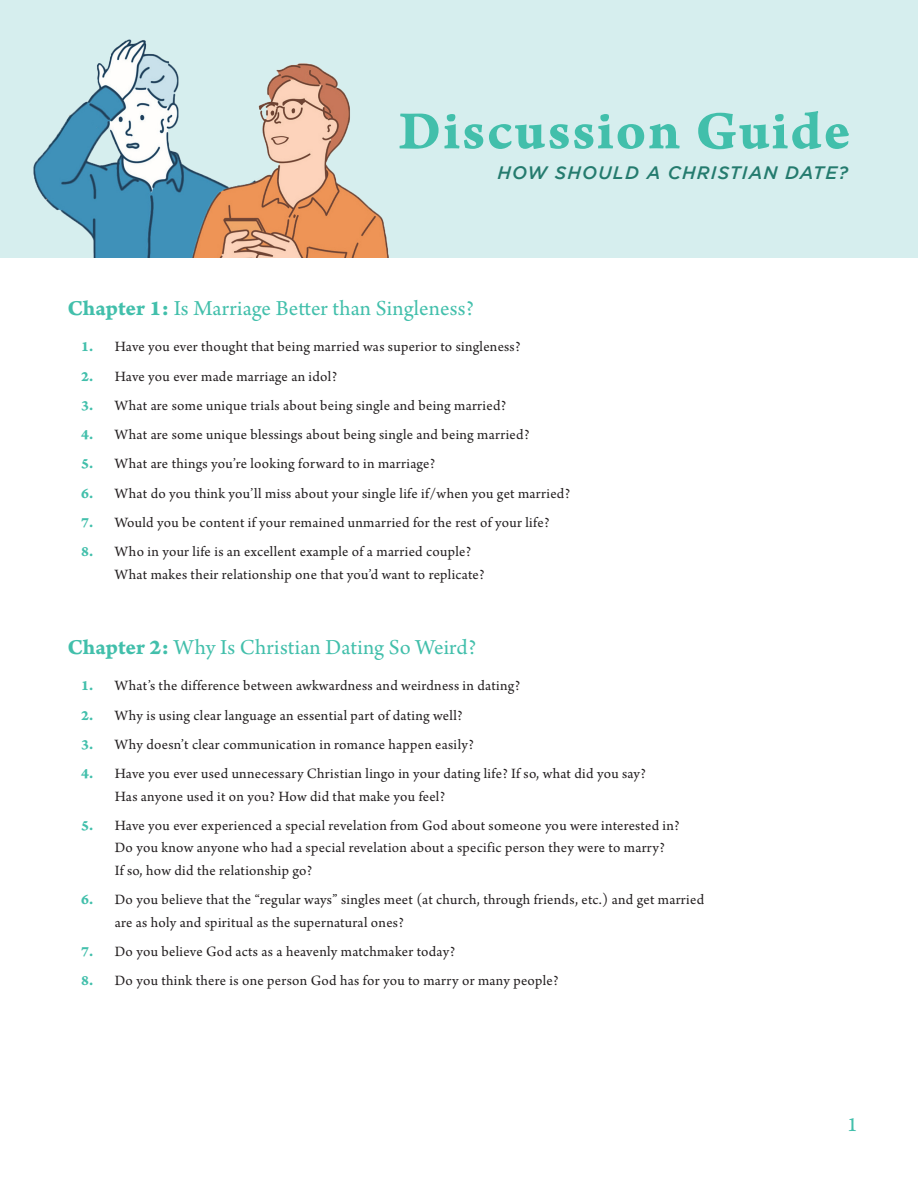
<style>
.page{position:relative;width:918px;height:1188px;background:#fff}
.page>*{position:absolute;margin:0;border:0;box-sizing:border-box;transform-origin:0 0}
.t1{font:57px "Arno Pro Bold Caption";letter-spacing:.03em;color:#42bfab}
.t2{font:22.5px "Arno Pro";letter-spacing:.005em;color:#42bfab}
.t3{font:21px "Arno Pro Caption";color:#42bfab}
.t4{font:italic 500 18px "Gotham";letter-spacing:.06em;color:#247b6e}
.t5{font:15px/22.5px "Arno Pro";letter-spacing:.02em;color:#231f20}
.s1{font-family:"Arno Pro Bold Caption"}
.s2{font-family:"Arno Pro Bold Caption";color:#42bfab}
</style>
<div class="page">
<div style="left:0;top:0;width:918px;height:257px;background:#d6eeee"></div>
<img style="left:33px;top:40px;width:156px;height:217px">
<img style="left:189px;top:63px;width:200px;height:194px">
<p class="t1" style="left:399px;top:97px;width:453px">Discussion Guide</p>
<p class="t4" style="left:498px;top:163px;width:352px">HOW SHOULD A CHRISTIAN DATE?</p>
<p class="t2" style="left:68px;top:296px;width:408px"><span class="s1">Chapter 1:</span> Is Marriage Better than Singleness?</p>
<p class="t5" style="left:81px;top:337px;width:441px"><span class="s2">1.</span> Have you ever thought that being married was superior to singleness?</p>
<p class="t5" style="left:81px;top:366px;width:258px"><span class="s2">2.</span> Have you ever made marriage an idol?</p>
<p class="t5" style="left:81px;top:395px;width:427px"><span class="s2">3.</span> What are some unique trials about being single and being married?</p>
<p class="t5" style="left:81px;top:424px;width:450px"><span class="s2">4.</span> What are some unique blessings about being single and being married?</p>
<p class="t5" style="left:81px;top:454px;width:356px"><span class="s2">5.</span> What are things you’re looking forward to in marriage?</p>
<p class="t5" style="left:81px;top:483px;width:491px"><span class="s2">6.</span> What do you think you’ll miss about your single life if/when you get married?</p>
<p class="t5" style="left:81px;top:512px;width:470px"><span class="s2">7.</span> Would you be content if your remained unmarried for the rest of your life?</p>
<p class="t5" style="left:115px;top:541px;width:371px;text-indent:-34px"><span class="s2">8.</span> Who in your life is an excellent example of a married couple?<br>What makes their relationship one that you’d want to replicate?</p>
<p class="t2" style="left:68px;top:635px;width:410px"><span class="s1">Chapter 2:</span> Why Is Christian Dating So Weird?</p>
<p class="t5" style="left:81px;top:675px;width:441px"><span class="s2">1.</span> What’s the difference between awkwardness and weirdness in dating?</p>
<p class="t5" style="left:81px;top:705px;width:383px"><span class="s2">2.</span> Why is using clear language an essential part of dating well?</p>
<p class="t5" style="left:81px;top:734px;width:394px"><span class="s2">3.</span> Why doesn’t clear communication in romance happen easily?</p>
<p class="t5" style="left:115px;top:763px;width:533px;text-indent:-34px"><span class="s2">4.</span> Have you ever used unnecessary Christian lingo in your dating life? If so, what did you say?<br>Has anyone used it on you? How did that make you feel?</p>
<p class="t5" style="left:115px;top:815px;width:566px;text-indent:-34px"><span class="s2">5.</span> Have you ever experienced a special revelation from God about someone you were interested in?<br>Do you know anyone who had a special revelation about a specific person they were to marry?<br>If so, how did the relationship go?</p>
<p class="t5" style="left:115px;top:889px;width:591px;text-indent:-34px"><span class="s2">6.</span> Do you believe that the “regular ways” singles meet (at church, through friends, etc.) and get married are as holy and spiritual as the supernatural ones?</p>
<p class="t5" style="left:81px;top:941px;width:376px"><span class="s2">7.</span> Do you believe God acts as a heavenly matchmaker today?</p>
<p class="t5" style="left:81px;top:970px;width:479px"><span class="s2">8.</span> Do you think there is one person God has for you to marry or many people?</p>
<h3 class="t3" style="left:847px;top:1112px;width:12px">1</h3>
</div>
